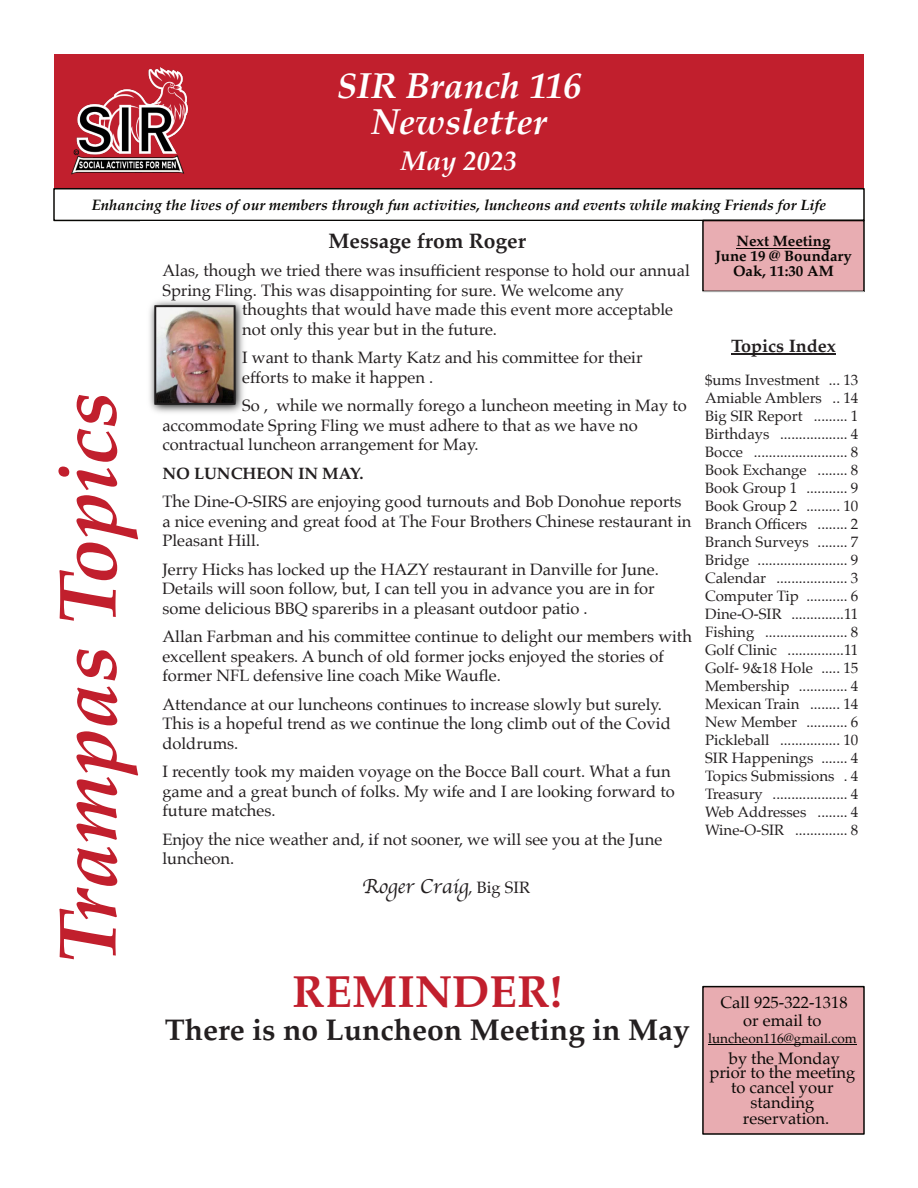
<style>
.page{position:relative;width:918px;height:1188px;background:#fff}
.page>*{position:absolute;margin:0;border:0;box-sizing:border-box;transform-origin:0 0}
.t1{font:italic 700 82.5px "Palatino";color:#c11f2d}
.t2{font:700 45px "Palatino";color:#c11f2d}
.t3{font:italic 700 36px/36px "Palatino";color:#fff;text-align:center}
.t4{font:700 30px "Palatino";color:#231f20}
.t5{font:italic 700 27px "Palatino";color:#fff}
.t6{font:21px "Apple Chancery";color:#231f20}
.t7{font:700 21px "Palatino";color:#231f20}
.t8{font:700 18px "Palatino";color:#231f20}
.t9{font:16.5px/19.5px "Palatino";color:#231f20}
.t10{font:16.5px/14.9px "Palatino";color:#080704;text-align:center}
.t11{font:700 16.5px "Palatino";color:#231f20}
.t12{font:15px/18px "Palatino";color:#231f20;text-align:justify}
.t13{font:italic 700 15px "Palatino";color:#080704}
.t14{font:700 15px/15px "Palatino";color:#080704;text-align:center}
.t15{font:13.5px "Palatino";color:#080704}
.s1{font-family:"Palatino";font-size:16.5px}
</style>
<div class="page">
<div style="left:54px;top:54px;width:810px;height:135px;background:#c11f2d"></div>
<img style="left:71px;top:68px;width:117px;height:107px">
<div style="left:53px;top:188px;width:812px;height:33px;background:#fff;border:2px solid #080704"></div>
<img style="left:149px;top:300px;width:95px;height:113px">
<div style="left:702px;top:220px;width:163px;height:72px;background:#e8adb2;border:2px solid #080704"></div>
<hr style="left:737px;top:248px;width:93px;height:1px;background:#080704">
<div style="left:703px;top:291px;width:161px;height:83px;background:#fff"></div>
<hr style="left:731px;top:354px;width:105px;height:1px;background:#231f20">
<div style="left:702px;top:986px;width:163px;height:149px;background:#e8acb1;border:2px solid #080704"></div>
<hr style="left:708px;top:1044px;width:149px;height:1px;background:#080704">
<h3 class="t3" style="left:337px;top:71px;width:246px">SIR Branch 116<br>Newsletter</h3>
<h3 class="t5" style="left:401px;top:148px;width:118px">May 2023</h3>
<p class="t13" style="left:92px;top:198px;width:736px">Enhancing the lives of our members through fun activities, luncheons and events while making Friends for Life</p>
<p class="t7" style="left:329px;top:231px;width:199px">Message from Roger</p>
<p class="t9" style="left:162px;top:262px;width:529px">Alas, though we tried there was insufficient response to hold our annual</p>
<p class="t9" style="left:162px;top:282px;width:463px">Spring Fling. This was disappointing for sure. We welcome any</p>
<p class="t9" style="left:242px;top:301px;width:432px">thoughts that would have made this event more acceptable</p>
<p class="t9" style="left:242px;top:321px;width:256px">not only this year but in the future.</p>
<p class="t9" style="left:242px;top:349px;width:402px">I want to thank Marty Katz and his committee for their efforts to make it happen .</p>
<p class="t9" style="left:162px;top:397px;width:526px;text-indent:80px">So , while we normally forego a luncheon meeting in May to accommodate Spring Fling we must adhere to that as we have no contractual luncheon arrangement for May.</p>
<p class="t11" style="left:162px;top:465px;width:203px">NO LUNCHEON IN MAY.</p>
<p class="t9" style="left:162px;top:493px;width:531px">The Dine-O-SIRS are enjoying good turnouts and Bob Donohue reports a nice evening and great food at The Four Brothers Chinese restaurant in<br>Pleasant Hill.</p>
<p class="t9" style="left:162px;top:561px;width:498px">Jerry Hicks has locked up the HAZY restaurant in Danville for June.<br>Details will soon follow, but, I can tell you in advance you are in for some delicious BBQ spareribs in a pleasant outdoor patio .</p>
<p class="t9" style="left:162px;top:628px;width:531px">Allan Farbman and his committee continue to delight our members with excellent speakers. A bunch of old former jocks enjoyed the stories of former NFL defensive line coach Mike Waufle.</p>
<p class="t9" style="left:162px;top:696px;width:510px">Attendance at our luncheons continues to increase slowly but surely.<br>This is a hopeful trend as we continue the long climb out of the Covid doldrums.</p>
<p class="t9" style="left:162px;top:763px;width:514px">I recently took my maiden voyage on the Bocce Ball court. What a fun game and a great bunch of folks. My wife and I are looking forward to future matches.</p>
<p class="t9" style="left:162px;top:831px;width:501px">Enjoy the nice weather and, if not sooner, we will see you at the June luncheon.</p>
<p class="t6" style="left:362px;top:876px;width:169px">Roger Craig<span class="s1">, Big SIR</span></p>
<p class="t14" style="left:715px;top:235px;width:138px">Next Meeting<br>June 19 @ Boundary<br>Oak, 11:30 AM</p>
<p class="t8" style="left:731px;top:337px;width:106px">Topics Index</p>
<p class="t12" style="left:705px;top:372px;width:155px">$ums Investment ... 13<br>Amiable Amblers .. 14<br>Big SIR Report ......... 1<br>Birthdays .................. 4<br>Bocce ......................... 8<br>Book Exchange ........ 8<br>Book Group 1 ........... 9<br>Book Group 2 ......... 10<br>Branch Officers ........ 2<br>Branch Surveys ........ 7<br>Bridge ........................ 9<br>Calendar ................... 3<br>Computer Tip ........... 6<br>Dine-O-SIR ..............11<br>Fishing ...................... 8<br>Golf Clinic ...............11<br>Golf- 9&amp;18 Hole ..... 15<br>Membership ............. 4<br>Mexican Train ........ 14<br>New Member ........... 6<br>Pickleball ................ 10<br>SIR Happenings ....... 4<br>Topics Submissions . 4<br>Treasury .................... 4<br>Web Addresses ........ 4<br>Wine-O-SIR .............. 8</p>
<h1 class="t1" style="left:48px;top:964px;width:574px;rotate:-90deg">Trampas Topics</h1>
<h2 class="t2" style="left:292px;top:970px;width:271px">REMINDER!</h2>
<h3 class="t4" style="left:165px;top:1015px;width:526px">There is no Luncheon Meeting in May</h3>
<p class="t10" style="left:720px;top:995px;width:129px;line-height:17.9px">Call 925-322-1318 or email to</p>
<p class="t15" style="left:708px;top:1032px;width:150px">luncheon116@gmail.com</p>
<p class="t10" style="left:710px;top:1052px;width:147px">by the Monday prior to the meeting to cancel your standing</p>
<p class="t10" style="left:743px;top:1112px;width:88px">reservation.</p>
</div>
